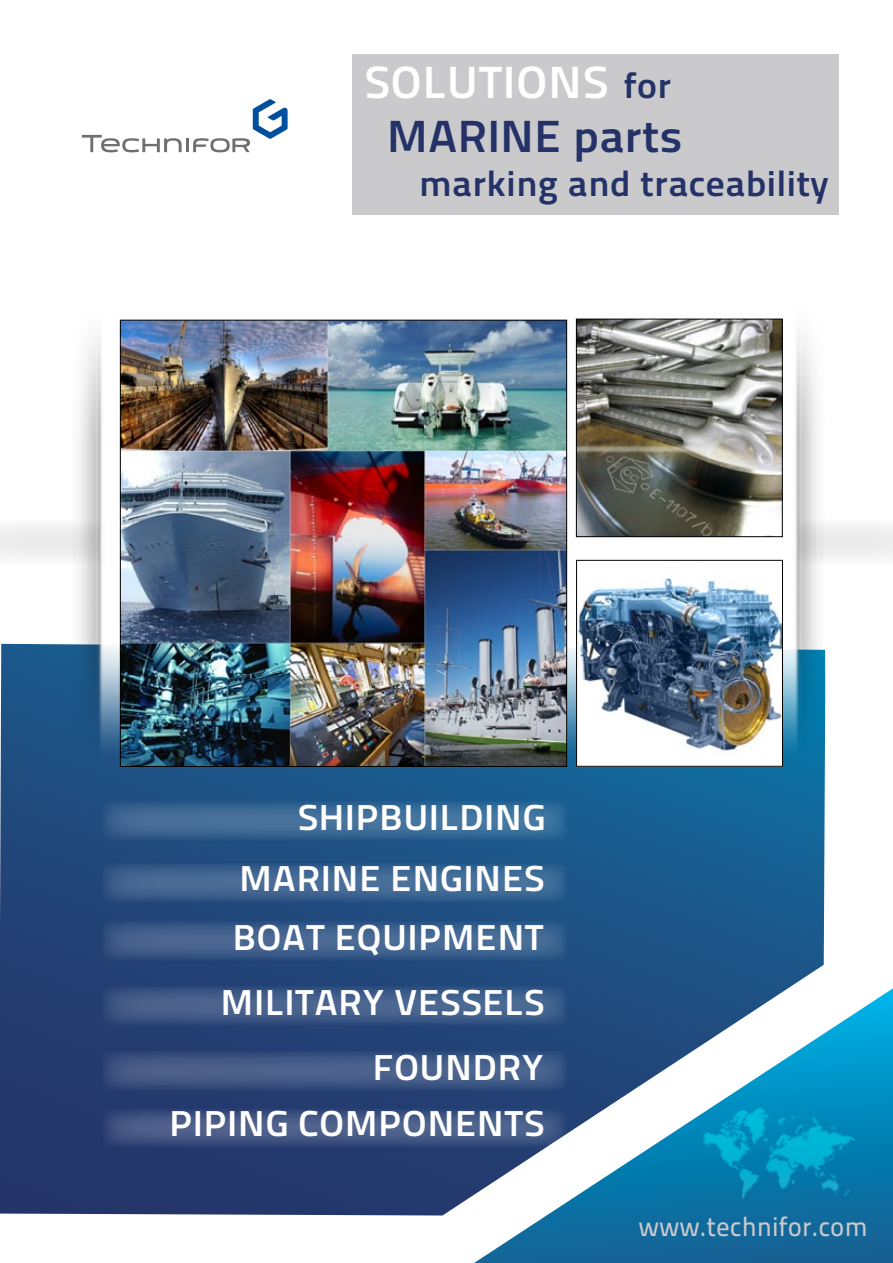
<style>
.page{position:relative;width:893px;height:1263px;background:#fff}
.page>*{position:absolute;margin:0;border:0;box-sizing:border-box;transform-origin:0 0}
.t1{font:45px/54px "Titillium Maps 26 L 750 wt";color:#243268;text-align:center;scale:1.08 1}
.t2{font:36px/64.9px "Titillium Maps 26 L 750 wt";letter-spacing:.01em;color:#fff;text-align:center;scale:1.08 1}
.t3{font:36px "Titillium Maps 26 L 750 wt";color:#243268;scale:1.08 1}
.t4{font:27px "Titillium Maps 26 L 500 wt";color:#cac9cb}
.s1{color:#fff}
.s2{font-size:36px}
</style>
<div class="page">
<svg style="left:0;top:644px;width:825px;height:571px;background:#204b7e"></svg>
<hr style="left:186px;top:138px;width:3px;height:14px;background:#706f6f">
<svg style="left:82px;top:135px;width:100px;height:17px"></svg>
<svg style="left:193px;top:99px;width:95px;height:53px"></svg>
<svg style="left:474px;top:988px;width:419px;height:275px"></svg>
<svg style="left:102px;top:863px;width:465px;height:40px;background:#3b6390"></svg>
<svg style="left:102px;top:921px;width:465px;height:40px;background:#3c5e8b"></svg>
<svg style="left:102px;top:801px;width:465px;height:39px;background:#396995"></svg>
<div style="left:0;top:520px;width:893px;height:45px;background:#f0f0f0"></div>
<img style="left:6px;top:318px;width:833px;height:447px">
<img style="left:578px;top:321px;width:202px;height:214px">
<div style="left:576px;top:319px;width:206px;height:218px;border:1px solid #000"></div>
<img style="left:578px;top:566px;width:203px;height:198px">
<div style="left:576px;top:560px;width:207px;height:206px;border:1px solid #000"></div>
<img style="left:122px;top:322px;width:443px;height:443px">
<svg style="left:102px;top:986px;width:465px;height:40px;background:#3d5a87"></svg>
<img style="left:652px;top:1070px;width:241px;height:179px">
<svg style="left:102px;top:1051px;width:465px;height:40px;background:#3e5683"></svg>
<div style="left:352px;top:54px;width:487px;height:161px;background:#cac9cb"></div>
<svg style="left:102px;top:1108px;width:465px;height:40px;background:#415582"></svg>
<p class="t1" style="left:364px;top:53px;width:297px"><span class="s1">SOLUTIONS</span> <span class="s2">for<br></span>MARINE parts</p>
<p class="t3" style="left:419px;top:155px;width:381px">marking and traceability</p>
<p class="t2" style="left:297px;top:783px;width:231px">SHIPBUILDING</p>
<p class="t2" style="left:239px;top:844px;width:284px">MARINE ENGINES</p>
<p class="t2" style="left:221px;top:902px;width:301px">BOAT EQUIPMENT<br>MILITARY VESSELS</p>
<p class="t2" style="left:372px;top:1032px;width:160px">FOUNDRY</p>
<p class="t2" style="left:169px;top:1089px;width:349px">PIPING COMPONENTS</p>
<p class="t4" style="left:639px;top:1206px;width:231px">www.technifor.com</p>
</div>
